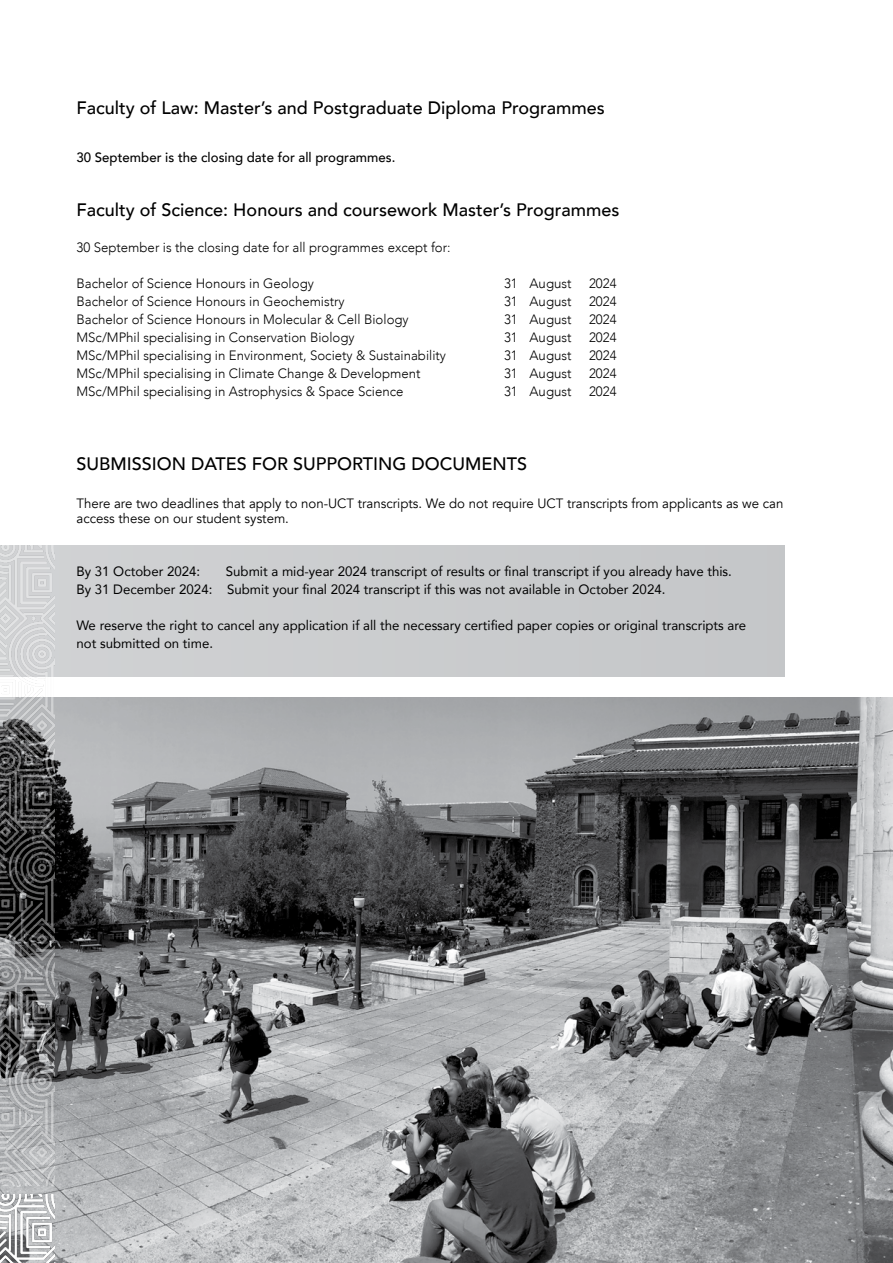
<style>
.page{position:relative;width:893px;height:1263px;background:#fff}
.page>*{position:absolute;margin:0;border:0;box-sizing:border-box;transform-origin:0 0}
.t1{font:500 18px "Avenir";color:#000}
.t2{font:300 13.5px "Avenir";color:#000}
.t3{font:13.5px/18px "Avenir";color:#000}
.t4{font:13.5px/15px "Avenir";color:#000}
.t5{font:500 13.5px "Avenir";color:#000}
</style>
<div class="page">
<div style="left:0;top:545px;width:785px;height:131px;background:#cbccce"></div>
<img style="left:0;top:697px;width:893px;height:566px">
<img style="left:0;top:545px;width:54px;height:640px">
<img style="left:0;top:1195px;width:54px;height:68px">
<h1 class="t1" style="left:77px;top:92px;width:530px">Faculty of Law: Master’s and Postgraduate Diploma Programmes</h1>
<p class="t5" style="left:77px;top:146px;width:320px">30 September is the closing date for all programmes.</p>
<h1 class="t1" style="left:77px;top:194px;width:544px">Faculty of Science: Honours and coursework Master’s Programmes</h1>
<p class="t2" style="left:77px;top:239px;width:376px">30 September is the closing date for all programmes except for:</p>
<p class="t2" style="left:77px;top:275px;width:239px">Bachelor of Science Honours in Geology</p>
<p class="t2" style="left:504px;top:275px;width:69px">31 August</p>
<p class="t2" style="left:589px;top:275px;width:29px">2024</p>
<p class="t2" style="left:77px;top:293px;width:270px">Bachelor of Science Honours in Geochemistry</p>
<p class="t2" style="left:504px;top:293px;width:69px">31 August</p>
<p class="t2" style="left:589px;top:293px;width:29px">2024</p>
<p class="t2" style="left:77px;top:311px;width:334px">Bachelor of Science Honours in Molecular &amp; Cell Biology</p>
<p class="t2" style="left:504px;top:311px;width:69px">31 August</p>
<p class="t2" style="left:589px;top:311px;width:29px">2024</p>
<p class="t2" style="left:77px;top:329px;width:280px">MSc/MPhil specialising in Conservation Biology</p>
<p class="t2" style="left:504px;top:329px;width:69px">31 August</p>
<p class="t2" style="left:589px;top:329px;width:29px">2024</p>
<p class="t2" style="left:77px;top:347px;width:371px">MSc/MPhil specialising in Environment, Society &amp; Sustainability</p>
<p class="t2" style="left:504px;top:347px;width:69px">31 August</p>
<p class="t2" style="left:589px;top:347px;width:29px">2024</p>
<p class="t2" style="left:77px;top:365px;width:346px">MSc/MPhil specialising in Climate Change &amp; Development</p>
<p class="t2" style="left:504px;top:365px;width:69px">31 August</p>
<p class="t2" style="left:589px;top:365px;width:29px">2024</p>
<p class="t2" style="left:77px;top:383px;width:328px">MSc/MPhil specialising in Astrophysics &amp; Space Science</p>
<p class="t2" style="left:504px;top:383px;width:69px">31 August</p>
<p class="t2" style="left:589px;top:383px;width:29px">2024</p>
<h1 class="t1" style="left:77px;top:448px;width:452px">SUBMISSION DATES FOR SUPPORTING DOCUMENTS</h1>
<p class="t4" style="left:77px;top:496px;width:708px">There are two deadlines that apply to non-UCT transcripts. We do not require UCT transcripts from applicants as we can access these on our student system.</p>
<p class="t3" style="left:77px;top:562px;width:125px">By 31 October 2024:</p>
<p class="t3" style="left:77px;top:562px;width:657px;text-indent:149px">Submit a mid-year 2024 transcript of results or final transcript if you already have this.<br>By 31 December 2024: Submit your final 2024 transcript if this was not available in October 2024.</p>
<p class="t3" style="left:77px;top:616px;width:671px">We reserve the right to cancel any application if all the necessary certified paper copies or original transcripts are not submitted on time.</p>
</div>
